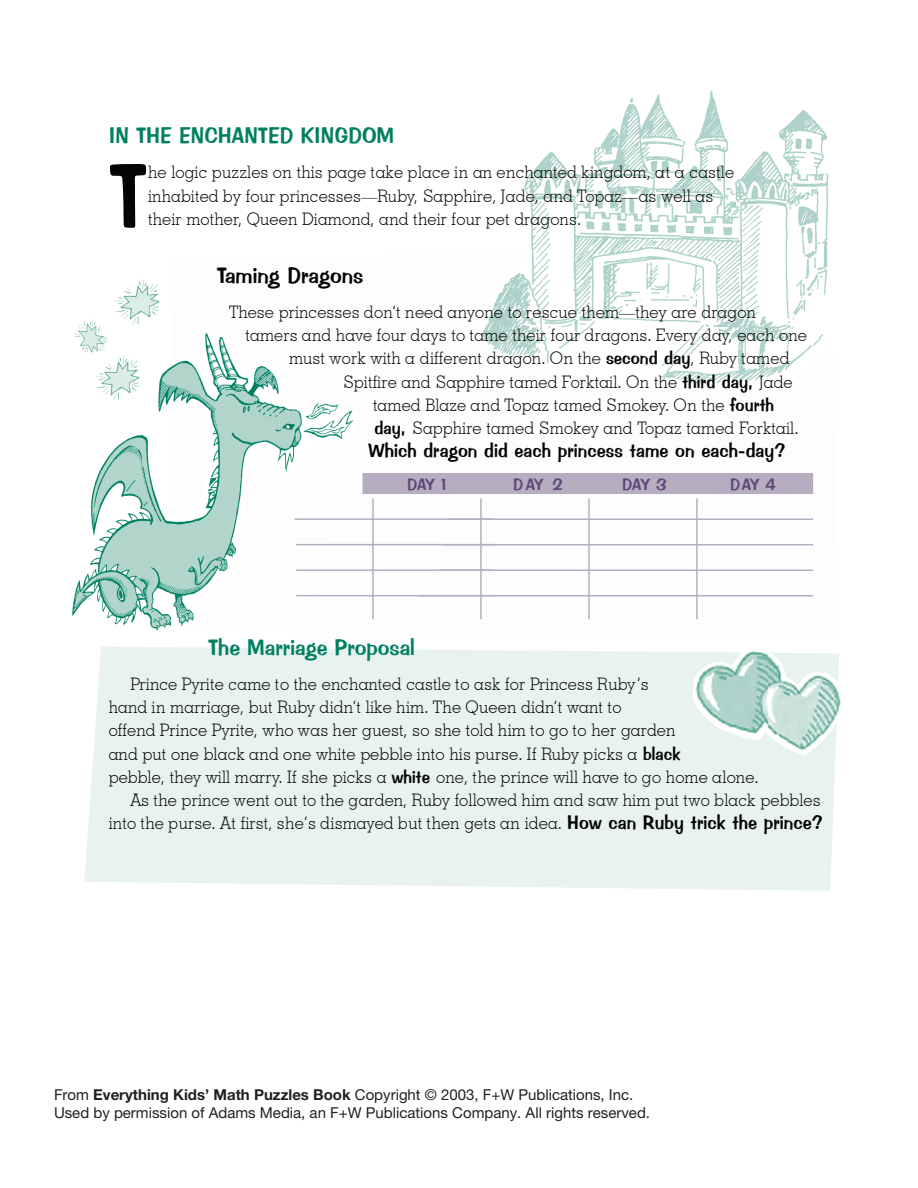
<style>
.page{position:relative;width:918px;height:1188px;background:#fff}
.page>*{position:absolute;margin:0;border:0;box-sizing:border-box;transform-origin:0 0}
.t1{font:88.65px "Impress BT";color:#050604;scale:.95 1}
.t2{font:22.5px "Impress BT";color:#008061}
.t3{font:22.5px "Impress BT";color:#040503}
.t4{font:19.5px "Impress BT";letter-spacing:.005em;color:#040503;scale:.95 1}
.t5{font:300 17.25px "Geometric Slab 703 BT";letter-spacing:.005em;color:#040503;scale:.95 1}
.t6{font:300 17.25px/23.2px "Geometric Slab 703 BT";letter-spacing:.005em;color:#050604;scale:.95 1}
.t7{font:16.5px "Impress BT";letter-spacing:-.025em;color:#5f4978}
.t8{font:15px/18px "Helvetica Neue";color:#231f20}
.s1{font-family:"Impress BT";font-weight:400;font-size:18px}
.s2{font-family:"Impress BT";font-weight:400;font-size:19.5px}
.s3{font-weight:700}
</style>
<div class="page">
<div style="left:84px;top:647px;width:751px;height:244px;background:#e8f2ef"></div>
<svg style="left:360px;top:473px;width:454px;height:147px"></svg>
<img style="left:482px;top:91px;width:347px;height:293px">
<div style="left:363px;top:473px;width:450px;height:21px;background:#b7adc1"></div>
<hr style="left:447px;top:518px;width:366px;height:2px;background:#b7adc1">
<hr style="left:444px;top:544px;width:369px;height:1px;background:#b7adc1">
<hr style="left:439px;top:569px;width:374px;height:2px;background:#b7adc1">
<hr style="left:418px;top:595px;width:395px;height:1px;background:#b7adc1">
<img style="left:72px;top:333px;width:285px;height:298px">
<svg style="left:693px;top:648px;width:143px;height:108px"></svg>
<img style="left:695px;top:650px;width:146px;height:102px">
<div style="left:75px;top:320px;width:34px;height:37px;background:#fff"></div>
<img style="left:75px;top:320px;width:33px;height:32px">
<div style="left:95px;top:355px;width:50px;height:47px;background:#fff"></div>
<img style="left:95px;top:355px;width:45px;height:45px">
<img style="left:115px;top:279px;width:44px;height:45px">
<hr style="left:372px;top:498px;width:2px;height:121px;background:#b7adc1">
<hr style="left:480px;top:498px;width:2px;height:121px;background:#b7adc1">
<hr style="left:588px;top:498px;width:2px;height:121px;background:#b7adc1">
<hr style="left:696px;top:498px;width:2px;height:121px;background:#b7adc1">
<hr style="left:295px;top:518px;width:199px;height:2px;background:#b7adc1">
<hr style="left:296px;top:544px;width:198px;height:1px;background:#b7adc1">
<hr style="left:296px;top:569px;width:198px;height:2px;background:#b7adc1">
<hr style="left:296px;top:595px;width:198px;height:1px;background:#b7adc1">
<h2 class="t2" style="left:109px;top:122px;width:287px">IN THE ENCHANTED KINGDOM</h2>
<h1 class="t1" style="left:109px;top:141px;width:43px">T</h1>
<p class="t6" style="left:148px;top:160px;width:618px">he logic puzzles on this page take place in an enchanted kingdom, at a castle inhabited by four princesses—Ruby, Sapphire, Jade, and Topaz—as well as their mother, Queen Diamond, and their four pet dragons.</p>
<h2 class="t3" style="left:217px;top:262px;width:148px">Taming Dragons</h2>
<p class="t5" style="left:229px;top:301px;width:556px">These princesses don’t need anyone to rescue them—they are dragon</p>
<p class="t5" style="left:246px;top:324px;width:593px">tamers and have four days to tame their four dragons. Every day, each one</p>
<p class="t5" style="left:289px;top:348px;width:528px">must work with a different dragon. On the <span class="s1">second day</span>, Ruby tamed</p>
<p class="t5" style="left:343px;top:371px;width:475px">Spitfire and Sapphire tamed Forktail. On the <span class="s1">third day,</span> Jade</p>
<p class="t5" style="left:373px;top:394px;width:424px">tamed Blaze and Topaz tamed Smokey. On the <span class="s1">fourth</span></p>
<p class="t5" style="left:375px;top:417px;width:448px"><span class="s1">day,</span> Sapphire tamed Smokey and Topaz tamed Forktail.</p>
<p class="t4" style="left:369px;top:439px;width:440px">Which dragon did each princess tame on each-day?</p>
<p class="t7" style="left:407px;top:474px;width:41px">DAY 1</p>
<p class="t7" style="left:513px;top:474px;width:51px">DAY 2</p>
<p class="t7" style="left:622px;top:474px;width:46px">DAY 3</p>
<p class="t7" style="left:730px;top:474px;width:47px">DAY 4</p>
<h2 class="t2" style="left:208px;top:634px;width:208px">The Marriage Proposal</h2>
<p class="t5" style="left:130px;top:673px;width:547px">Prince Pyrite came to the enchanted castle to ask for Princess Ruby’s</p>
<p class="t5" style="left:109px;top:696px;width:541px">hand in marriage, but Ruby didn’t like him. The Queen didn’t want to</p>
<p class="t5" style="left:109px;top:720px;width:598px">offend Prince Pyrite, who was her guest, so she told him to go to her garden</p>
<p class="t5" style="left:109px;top:743px;width:603px">and put one black and one white pebble into his purse. If Ruby picks a <span class="s1">black</span></p>
<p class="t5" style="left:109px;top:766px;width:686px">pebble, they will marry. If she picks a <span class="s1">white</span> one, the prince will have to go home alone.</p>
<p class="t5" style="left:130px;top:789px;width:728px">As the prince went out to the garden, Ruby followed him and saw him put two black pebbles</p>
<p class="t5" style="left:109px;top:813px;width:753px">into the purse. At first, she’s dismayed but then gets an idea. <span class="s2">How can Ruby trick the prince?</span></p>
<p class="t8" style="left:54px;top:1086px;width:598px">From <span class="s3">Everything Kids’ Math Puzzles Book</span> Copyright © 2003, F+W Publications, Inc.<br>Used by permission of Adams Media, an F+W Publications Company. All rights reserved.</p>
</div>
